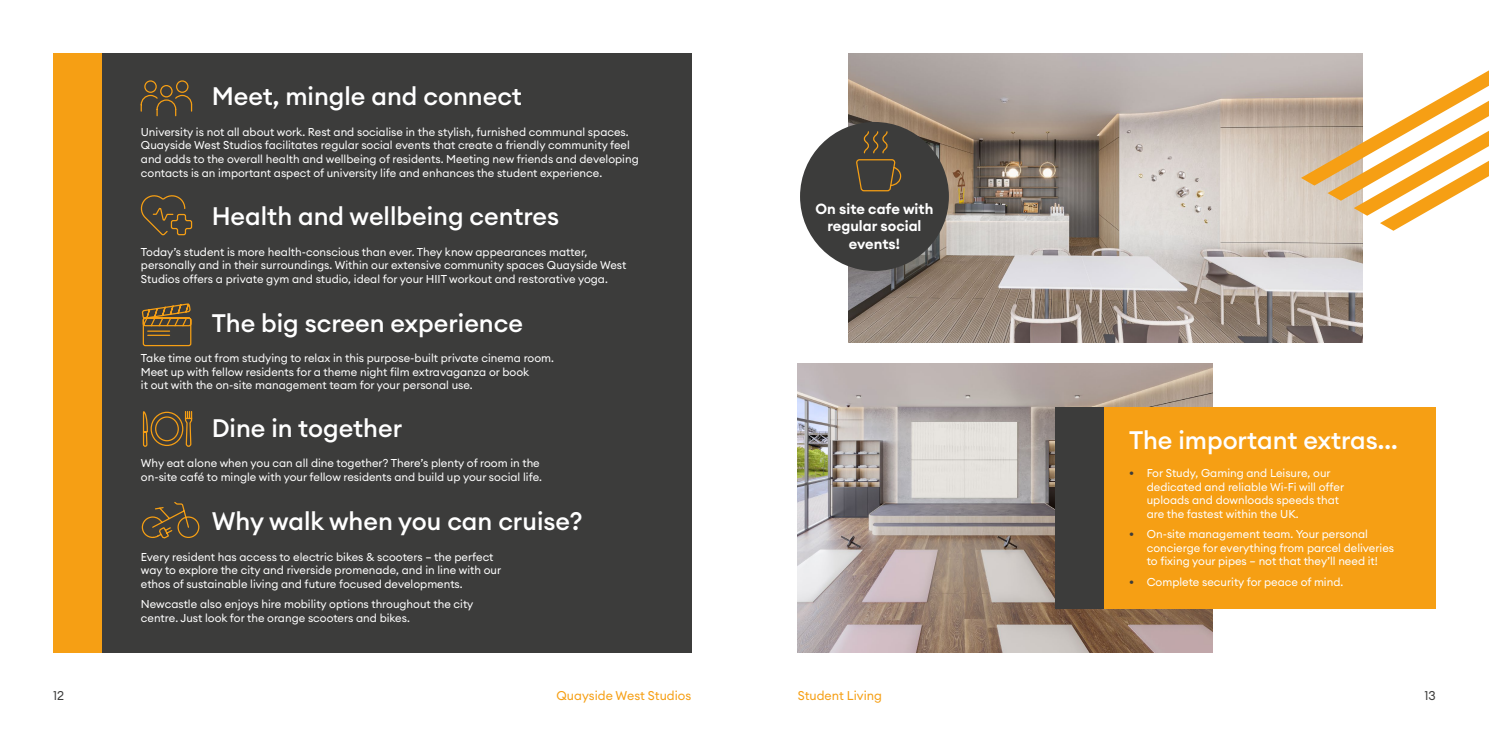
<style>
.page{position:relative;width:1489px;height:745px;background:#fff}
.page>*{position:absolute;margin:0;border:0;box-sizing:border-box;transform-origin:0 0}
.t1{font:500 25px "Euclid Circular A";color:#fff}
.t2{font:600 14.5px/17.4px "Euclid Circular A";color:#fff;text-align:center}
.t3{font:12.5px "Euclid Circular A";color:#f69f14}
.t4{font:12.5px "Euclid Circular A";color:#3c3c3b}
.t5{font:11.25px/13.5px "Euclid Circular A";color:#fff}
.s1{font-weight:600;font-size:12.5px;color:#3c3c3b}
</style>
<div class="page">
<div style="left:53px;top:53px;width:638px;height:599px;background:#f69f14"></div>
<div style="left:102px;top:53px;width:589px;height:599px;background:#3c3c3b"></div>
<img style="left:797px;top:363px;width:415px;height:289px">
<img style="left:848px;top:53px;width:514px;height:289px">
<div style="left:1103px;top:407px;width:332px;height:201px;background:#f69f14"></div>
<svg style="left:1300px;top:53px;width:188px;height:177px"></svg>
<svg style="left:140px;top:80px;width:53px;height:37px"></svg>
<svg style="left:140px;top:195px;width:53px;height:41px"></svg>
<svg style="left:141px;top:303px;width:51px;height:43px"></svg>
<svg style="left:141px;top:411px;width:59px;height:128px"></svg>
<div style="left:1054px;top:407px;width:49px;height:201px;background:#3c3c3b"></div>
<div style="left:800px;top:122px;width:148px;height:149px;background:#3c3c3b;border-radius:50%"></div>
<svg style="left:856px;top:131px;width:45px;height:61px"></svg>
<h1 class="t1" style="left:212px;top:80px;width:311px">Meet, mingle and connect</h1>
<p class="t5" style="left:141px;top:125px;width:499px">University is not all about work. Rest and socialise in the stylish, furnished communal spaces.<br>Quayside West Studios facilitates regular social events that create a friendly community feel and adds to the overall health and wellbeing of residents. Meeting new friends and developing contacts is an important aspect of university life and enhances the student experience.</p>
<h1 class="t1" style="left:212px;top:200px;width:349px">Health and wellbeing centres</h1>
<p class="t5" style="left:141px;top:245px;width:487px">Today’s student is more health-conscious than ever. They know appearances matter, personally and in their surroundings. Within our extensive community spaces Quayside West<br>Studios offers a private gym and studio, ideal for your HIIT workout and restorative yoga.</p>
<h1 class="t1" style="left:212px;top:306px;width:313px">The big screen experience</h1>
<p class="t5" style="left:141px;top:351px;width:414px">Take time out from studying to relax in this purpose-built private cinema room.<br>Meet up with fellow residents for a theme night film extravaganza or book<br>it out with the on-site management team for your personal use.</p>
<h1 class="t1" style="left:212px;top:411px;width:192px">Dine in together</h1>
<p class="t5" style="left:141px;top:456px;width:402px">Why eat alone when you can all dine together? There’s plenty of room in the on-site café to mingle with your fellow residents and build up your social life.</p>
<h1 class="t1" style="left:212px;top:505px;width:372px">Why walk when you can cruise?</h1>
<p class="t5" style="left:141px;top:549px;width:362px">Every resident has access to electric bikes &amp; scooters – the perfect way to explore the city and riverside promenade, and in line with our ethos of sustainable living and future focused developments.</p>
<p class="t5" style="left:141px;top:597px;width:334px">Newcastle also enjoys hire mobility options throughout the city centre. Just look for the orange scooters and bikes.</p>
<p class="t2" style="left:815px;top:200px;width:119px">On site cafe with regular social events!</p>
<h1 class="t1" style="left:1128px;top:423px;width:270px">The important extras...</h1>
<p class="t5" style="left:1146px;top:466px;width:199px;text-indent:-18px"><span class="s1">•</span> For Study, Gaming and Leisure, our dedicated and reliable Wi-Fi will offer uploads and downloads speeds that are the fastest within the UK.</p>
<p class="t5" style="left:1146px;top:527px;width:249px;text-indent:-18px"><span class="s1">•</span> On-site management team. Your personal concierge for everything from parcel deliveries to fixing your pipes – not that they’ll need it!</p>
<p class="t5" style="left:1128px;top:574px;width:216px"><span class="s1">•</span> Complete security for peace of mind.</p>
<p class="t4" style="left:53px;top:687px;width:13px">12</p>
<p class="t3" style="left:556px;top:687px;width:136px">Quayside West Studios</p>
<p class="t3" style="left:797px;top:687px;width:86px">Student Living</p>
<p class="t4" style="left:1424px;top:687px;width:13px">13</p>
</div>
